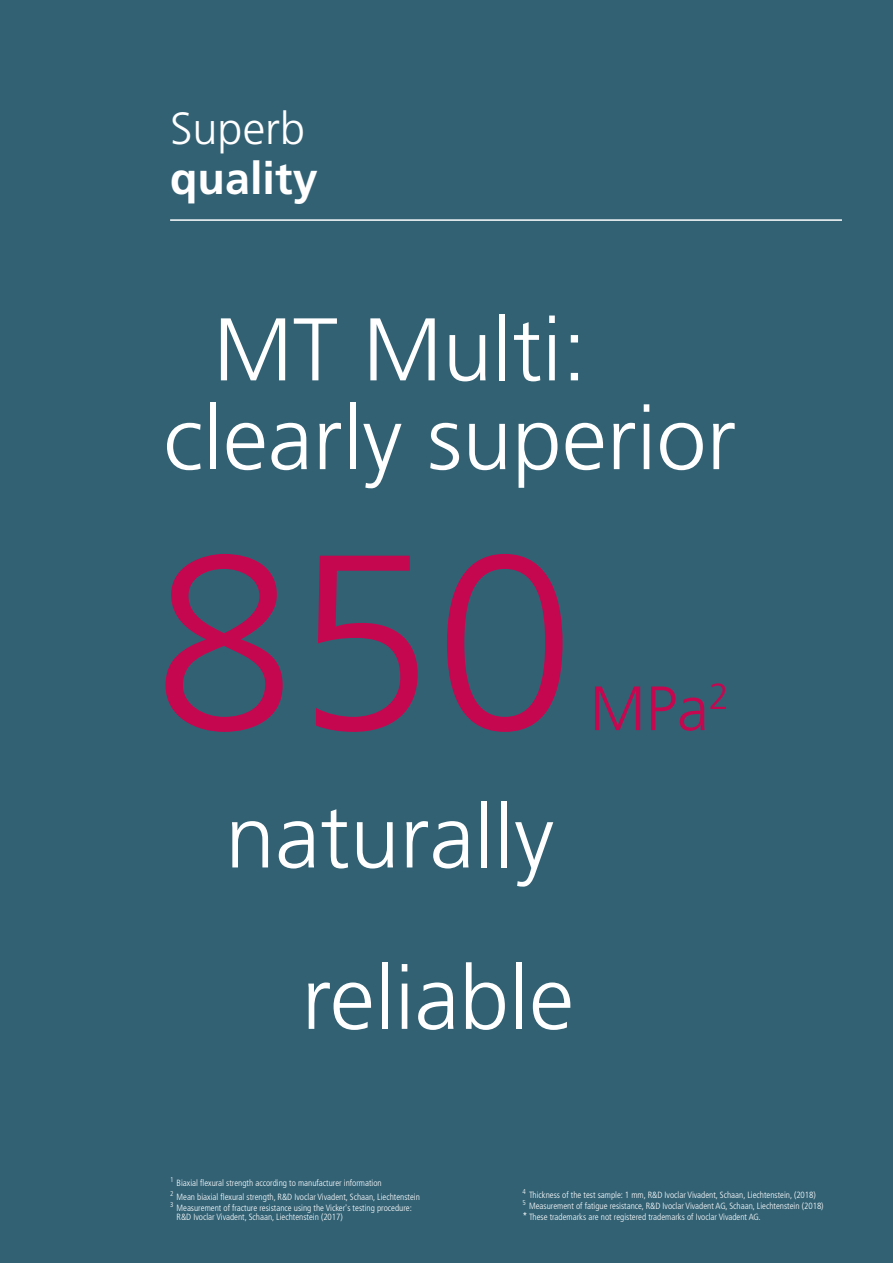
<style>
.page{position:relative;width:893px;height:1263px;background:#326174}
.page>*{position:absolute;margin:0;border:0;box-sizing:border-box;transform-origin:0 0}
.t1{font:300 249.9px "Frutiger";color:#c50750}
.t2{font:300 88.8px/88.8px "Frutiger";color:#fff}
.t3{font:300 62.4px "Frutiger";color:#c50750}
.t4{font:700 45px "Frutiger";color:#fff}
.t5{font:300 45px "Frutiger";color:#fff}
.t6{font:300 condensed 9px/11.1px "Frutiger";color:#fff}
.s1{font-size:10.5px}
</style>
<div class="page">
<hr style="left:170px;top:219px;width:672px;height:2px;background:#fff">
<h3 class="t5" style="left:170px;top:103px;width:137px">Superb</h3>
<h3 class="t4" style="left:170px;top:152px;width:149px">quality</h3>
<h2 class="t2" style="left:163px;top:307px;width:574px;text-indent:50px">MT Multi: clearly superior</h2>
<h1 class="t1" style="left:154px;top:502px;width:422px">850</h1>
<h2 class="t2" style="left:225px;top:794px;width:330px">naturally</h2>
<h3 class="t3" style="left:589px;top:673px;width:141px">MPa<sup>2</sup></h3>
<h2 class="t2" style="left:302px;top:955px;width:274px">reliable</h2>
<p class="t6" style="left:170px;top:1175px;width:251px;line-height:14.7px"><sup>1</sup> Biaxial flexural strength according to manufacturer information<br><sup>2</sup> Mean biaxial flexural strength, R&amp;D Ivoclar Vivadent, Schaan, Liechtenstein</p>
<p class="t6" style="left:176px;top:1204px;width:237px;line-height:9px;text-indent:-6px"><sup>3</sup> Measurement of fracture resistance using the Vicker's testing procedure:<br>R&amp;D Ivoclar Vivadent, Schaan, Liechtenstein (2017)</p>
<p class="t6" style="left:523px;top:1189px;width:302px"><sup>4</sup> Thickness of the test sample: 1 mm, R&amp;D Ivoclar Vivadent, Schaan, Liechtenstein, (2018)<br><sup>5</sup> Measurement of fatigue resistance, R&amp;D Ivoclar Vivadent AG, Schaan, Liechtenstein (2018) <span class="s1">*</span> These trademarks are not registered trademarks of Ivoclar Vivadent AG.</p>
</div>
